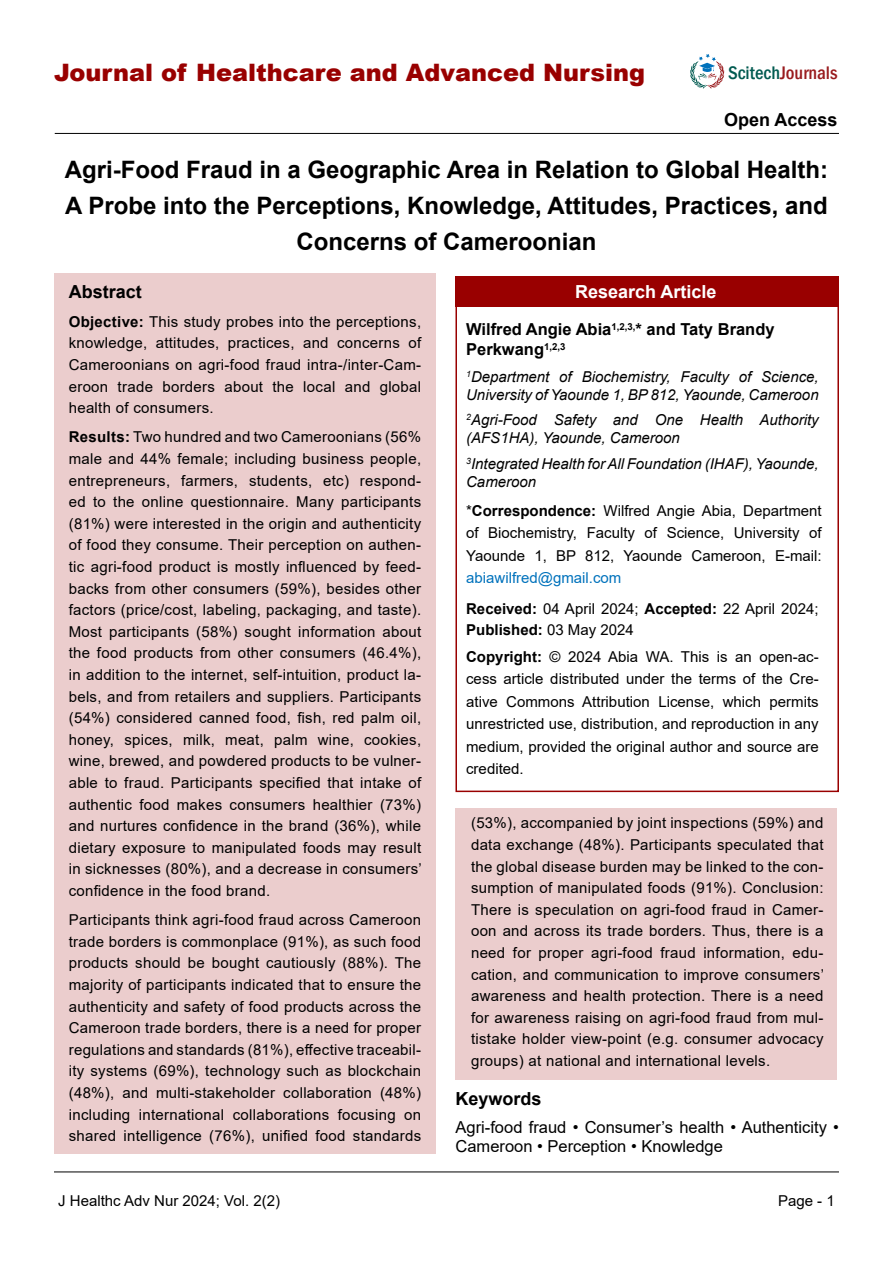
<style>
.page{position:relative;width:893px;height:1263px;background:#fff}
.page>*{position:absolute;margin:0;border:0;box-sizing:border-box;transform-origin:0 0}
.t1{font:700 24px/36px "Arial";color:#000;text-align:center}
.t2{font:900 24px "Arial";color:#900}
.t3{font:500 condensed 18.75px "Franklin Gothic";color:#991b1e}
.t4{font:700 18px "Arial";color:#000}
.t5{font:700 18px "Arial";color:#fff}
.t6{font:16.5px/19.8px "Arial";color:#000}
.t7{font:700 16.5px/19.8px "Arial";color:#000}
.t8{font:15px/21.6px "Arial";letter-spacing:.02em;color:#000;text-align:justify}
.t9{font:italic 15px/18px "Arial";color:#000}
.t10{font:15px/30.5px "Arial";color:#000}
.s1{color:#005a50}
.s2{font-weight:700}
.s3{color:#0072bc}
</style>
<div class="page">
<hr style="left:54px;top:1171px;width:785px;height:1px;background:#000">
<hr style="left:55px;top:133px;width:784px;height:1px;background:#000">
<svg style="left:690px;top:54px;width:35px;height:35px"></svg>
<div style="left:455px;top:296px;width:384px;height:496px;border:2px solid #900"></div>
<div style="left:455px;top:276px;width:384px;height:31px;background:#900"></div>
<div style="left:54px;top:273px;width:382px;height:880px;background:#ebcdcd"></div>
<div style="left:455px;top:808px;width:382px;height:272px;background:#ebcdcd"></div>
<h1 class="t2" style="left:54px;top:55px;width:593px">Journal of Healthcare and Advanced Nursing</h1>
<p class="t3" style="left:728px;top:61px;width:111px"><span class="s1">Scitech</span>Journals</p>
<p class="t4" style="left:724px;top:107px;width:115px">Open Access</p>
<h1 class="t1" style="left:65px;top:152px;width:765px">Agri-Food Fraud in a Geographic Area in Relation to Global Health:<br>A Probe into the Perceptions, Knowledge, Attitudes, Practices, and<br>Concerns of Cameroonian</h1>
<p class="t4" style="left:69px;top:279px;width:75px">Abstract</p>
<p class="t8" style="left:69px;top:311px;width:354px"><span class="s2">Objective:</span> This study probes into the perceptions, knowledge, attitudes, practices, and concerns of Cameroonians on agri-food fraud intra-/inter-Cam&shy;eroon trade borders about the local and global health of consumers.</p>
<p class="t8" style="left:69px;top:426px;width:355px"><span class="s2">Results:</span> Two hundred and two Cameroonians (56% male and 44% female; including business people, entrepreneurs, farmers, students, etc) respond&shy;ed to the online questionnaire. Many participants (81%) were interested in the origin and authenticity of food they consume. Their perception on authen&shy;tic agri-food product is mostly influenced by feed&shy;backs from other consumers (59%), besides other factors (price/cost, labeling, packaging, and taste).<br>Most participants (58%) sought information about the food products from other consumers (46.4%), in addition to the internet, self-intuition, product la&shy;bels, and from retailers and suppliers. Participants (54%) considered canned food, fish, red palm oil, honey, spices, milk, meat, palm wine, cookies, wine, brewed, and powdered products to be vulner&shy;able to fraud. Participants specified that intake of authentic food makes consumers healthier (73%) and nurtures confidence in the brand (36%), while dietary exposure to manipulated foods may result in sicknesses (80%), and a decrease in consumers’ confidence in the food brand.</p>
<p class="t8" style="left:69px;top:909px;width:354px">Participants think agri-food fraud across Cameroon trade borders is commonplace (91%), as such food products should be bought cautiously (88%). The majority of participants indicated that to ensure the authenticity and safety of food products across the Cameroon trade borders, there is a need for proper regulations and standards (81%), effective traceabil&shy;ity systems (69%), technology such as blockchain (48%), and multi-stakeholder collaboration (48%) including international collaborations focusing on shared intelligence (76%), unified food standards</p>
<p class="t5" style="left:575px;top:278px;width:143px">Research Article</p>
<p class="t7" style="left:466px;top:320px;width:310px">Wilfred Angie Abia<sup>1,2,3,</sup>* and Taty Brandy<br>Perkwang<sup>1,2,3</sup></p>
<p class="t9" style="left:466px;top:368px;width:354px"><sup>1</sup>Department of Biochemistry, Faculty of Science,<br>University of Yaounde 1, BP 812, Yaounde, Cameroon</p>
<p class="t9" style="left:466px;top:411px;width:354px"><sup>2</sup>Agri-Food Safety and One Health Authority (AFS1HA), Yaounde, Cameroon</p>
<p class="t9" style="left:466px;top:455px;width:354px"><sup>3</sup>Integrated Health for All Foundation (IHAF), Yaounde,<br>Cameroon</p>
<p class="t8" style="left:466px;top:499px;width:357px;line-height:22.5px">*<span class="s2">Correspondence:</span> Wilfred Angie Abia, Department of Biochemistry, Faculty of Science, University of Yaounde 1, BP 812, Yaounde Cameroon, E-mail:</p>
<p class="t10" style="left:466px;top:562px;width:354px"><span class="s3">abiawilfred@gmail.com<br></span><span class="s2">Received:</span> 04 April 2024; <span class="s2">Accepted:</span> 22 April 2024;</p>
<p class="t10" style="left:466px;top:615px;width:354px;line-height:27.5px"><span class="s2">Published:</span> 03 May 2024<br><span class="s2">Copyright:</span> © 2024 Abia WA. This is an open-ac-</p>
<p class="t8" style="left:466px;top:668px;width:354px;line-height:22.5px">cess article distributed under the terms of the Cre&shy;ative Commons Attribution License, which permits unrestricted use, distribution, and reproduction in any medium, provided the original author and source are credited.</p>
<p class="t8" style="left:471px;top:812px;width:355px">(53%), accompanied by joint inspections (59%) and data exchange (48%). Participants speculated that the global disease burden may be linked to the con&shy;sumption of manipulated foods (91%). Conclusion:<br>There is speculation on agri-food fraud in Camer&shy;oon and across its trade borders. Thus, there is a need for proper agri-food fraud information, edu&shy;cation, and communication to improve consumers’ awareness and health protection. There is a need for awareness raising on agri-food fraud from mul&shy;tistake holder view-point (e.g. consumer advocacy groups) at national and international levels.</p>
<p class="t4" style="left:456px;top:1086px;width:88px">Keywords</p>
<p class="t6" style="left:456px;top:1117px;width:385px">Agri-food fraud • Consumer’s health • Authenticity •<br>Cameroon • Perception • Knowledge</p>
<p class="t10" style="left:58px;top:1186px;width:223px">J Healthc Adv Nur 2024; Vol. 2(2)</p>
<p class="t8" style="left:778px;top:1190px;width:58px">Page - 1</p>
</div>
